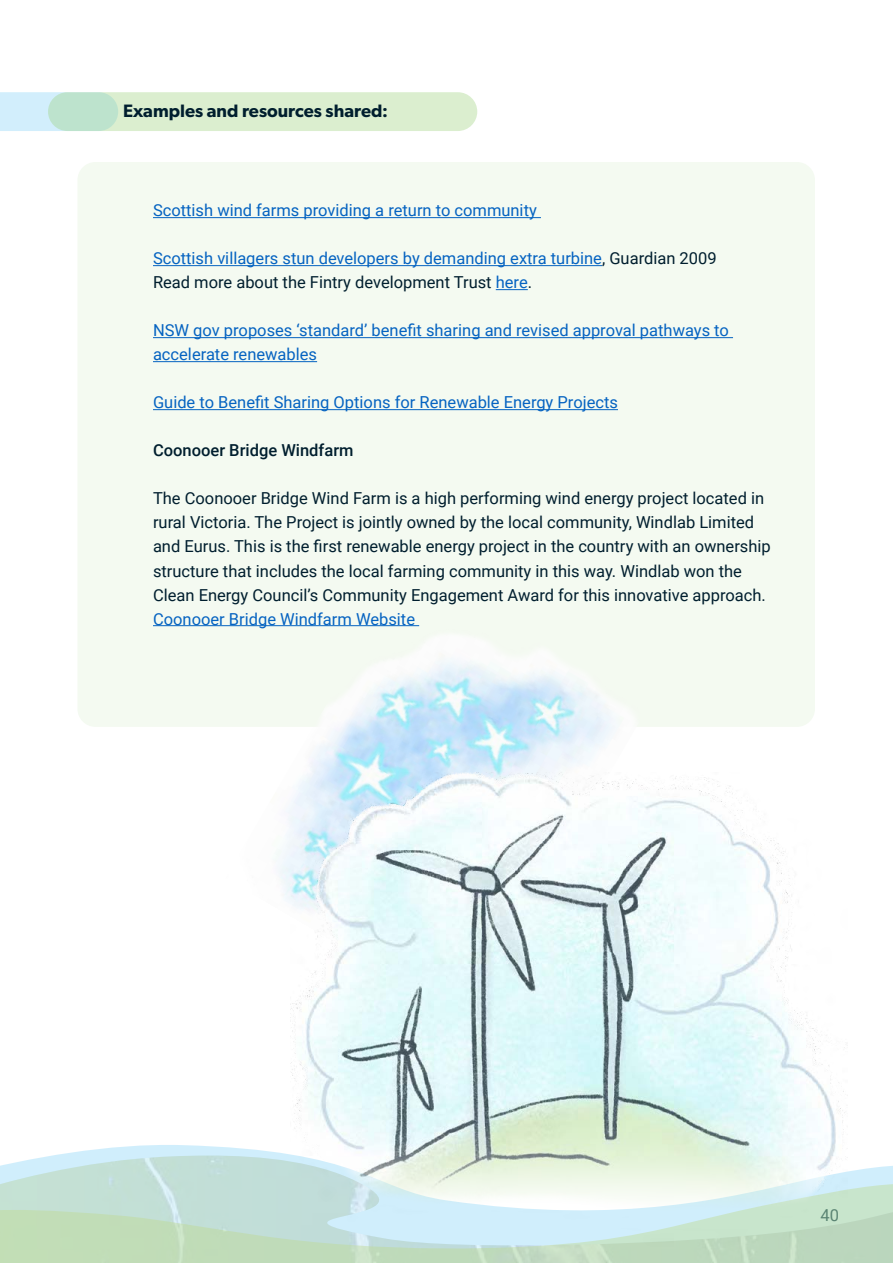
<style>
.page{position:relative;width:893px;height:1263px;background:#fff}
.page>*{position:absolute;margin:0;border:0;box-sizing:border-box;transform-origin:0 0}
.Subheading_3{font:600 18px "Gibson";color:#001e2e}
.Body{font:16.5px/24px "Roboto";color:#001e2e}
.Body-2{font:16.5px/24px "Roboto";color:#0563c1}
.Body-3{font:500 16.5px "Roboto";color:#001e2e}
.s1{color:#001e2e}
.s2{color:#0563c1}
</style>
<div class="page">
<svg style="left:63px;top:1145px;width:223px;height:9px;fill:#d0eefc"></svg>
<img style="left:0;top:1155px;width:893px;height:15px">
<svg style="left:0;top:1170px;width:893px;height:93px;background:#c2dec9"></svg>
<div style="left:0;top:92px;width:63px;height:39px;background:#d2eefc"></div>
<svg style="left:48px;top:92px;width:429px;height:39px;background:#d6ecce"></svg>
<div style="left:77px;top:162px;width:738px;height:565px;background:#f4faf1;border-radius:18px"></div>
<img style="left:225px;top:625px;width:407px;height:277px">
<img style="left:290px;top:772px;width:558px;height:491px">
<hr style="left:153px;top:217px;width:388px;height:1px;background:#0563c1">
<hr style="left:153px;top:265px;width:449px;height:1px;background:#0563c1">
<hr style="left:496px;top:289px;width:32px;height:1px;background:#0563c1">
<hr style="left:153px;top:337px;width:580px;height:1px;background:#0563c1">
<hr style="left:153px;top:361px;width:164px;height:1px;background:#0563c1">
<hr style="left:153px;top:409px;width:465px;height:1px;background:#0563c1">
<hr style="left:153px;top:625px;width:266px;height:1px;background:#0563c1">
<p class="Subheading_3" style="left:123px;top:100px;width:267px">Examples and resources shared:</p>
<p class="Body-2" style="left:153px;top:198px;width:385px">Scottish wind farms providing a return to community</p>
<p class="Body-2" style="left:153px;top:246px;width:565px">Scottish villagers stun developers by demanding extra turbine<span class="s1">, Guardian 2009</span></p>
<p class="Body" style="left:153px;top:270px;width:381px">Read more about the Fintry development Trust <span class="s2">here</span>.</p>
<p class="Body-2" style="left:153px;top:318px;width:577px">NSW gov proposes ‘standard’ benefit sharing and revised approval pathways to accelerate renewables</p>
<p class="Body-2" style="left:153px;top:390px;width:466px">Guide to Benefit Sharing Options for Renewable Energy Projects</p>
<p class="Body-3" style="left:153px;top:439px;width:202px">Coonooer Bridge Windfarm</p>
<p class="Body" style="left:153px;top:486px;width:619px">The Coonooer Bridge Wind Farm is a high performing wind energy project located in rural Victoria. The Project is jointly owned by the local community, Windlab Limited and Eurus. This is the first renewable energy project in the country with an ownership structure that includes the local farming community in this way. Windlab won the Clean Energy Council’s Community Engagement Award for this innovative approach.</p>
<p class="Body-2" style="left:153px;top:606px;width:264px">Coonooer Bridge Windfarm Website</p>
<p class="Body" style="left:820px;top:1203px;width:20px">40</p>
</div>
